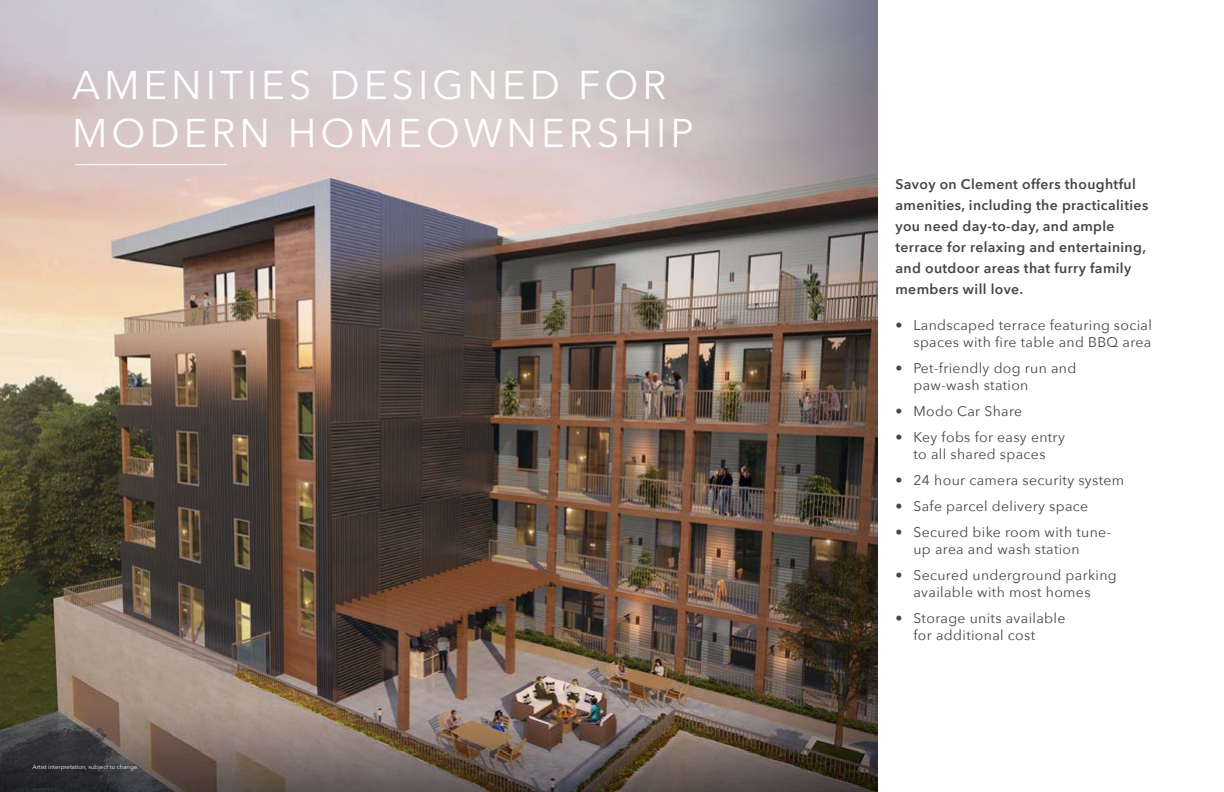
<style>
.page{position:relative;width:1224px;height:792px;background:#fff}
.page>*{position:absolute;margin:0;border:0;box-sizing:border-box;transform-origin:0 0}
.t1{font:40px/48px "Avenir Next";letter-spacing:.1em;color:#fff}
.t2{font:14px/17px "Avenir Next";letter-spacing:.025em;color:#464547}
.t3{font:600 14px/21px "Avenir Next";letter-spacing:.025em;color:#464547}
.t4{font:6px "Avenir Next";color:#fff}
</style>
<div class="page">
<img style="left:0;top:0;width:878px;height:792px">
<hr style="left:75px;top:164px;width:151px;height:1px;background:#fff">
<h1 class="t1" style="left:72px;top:59px;width:623px">AMENITIES DESIGNED FOR<br>MODERN HOMEOWNERSHIP</h1>
<p class="t4" style="left:32px;top:762px;width:108px">Artist interpretation, subject to change.</p>
<p class="t3" style="left:896px;top:174px;width:254px">Savoy on Clement offers thoughtful amenities, including the practicalities you need day-to-day, and ample terrace for relaxing and entertaining, and outdoor areas that furry family members will love.</p>
<p class="t2" style="left:896px;top:316px;width:258px;text-align:right">• Landscaped terrace featuring social spaces with fire table and BBQ area</p>
<p class="t2" style="left:914px;top:359px;width:164px;text-indent:-18px">• Pet-friendly dog run and paw-wash station</p>
<p class="t2" style="left:896px;top:402px;width:128px">• Modo Car Share</p>
<p class="t2" style="left:896px;top:428px;width:171px;text-align:center">• Key fobs for easy entry to all shared spaces</p>
<p class="t2" style="left:896px;top:471px;width:230px">• 24 hour camera security system</p>
<p class="t2" style="left:896px;top:497px;width:194px">• Safe parcel delivery space</p>
<p class="t2" style="left:914px;top:523px;width:199px;text-indent:-18px">• Secured bike room with tune&shy;up area and wash station</p>
<p class="t2" style="left:896px;top:566px;width:223px;text-align:center">• Secured underground parking available with most homes</p>
<p class="t2" style="left:914px;top:609px;width:153px;text-indent:-18px">• Storage units available for additional cost</p>
</div>
